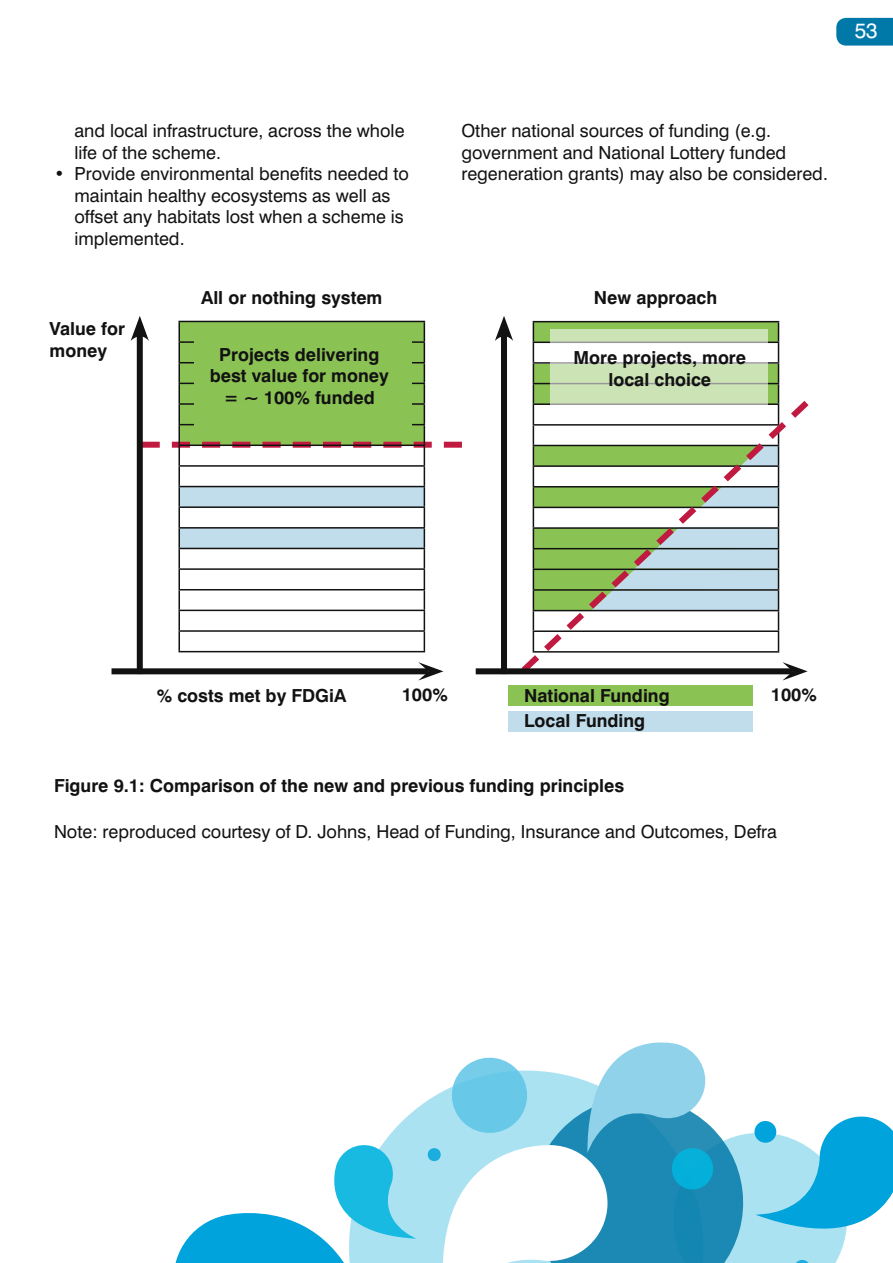
<style>
.page{position:relative;width:893px;height:1263px;background:#fff}
.page>*{position:absolute;margin:0;border:0;box-sizing:border-box;transform-origin:0 0}
.t1{font:21px "Swiss 721 BT";color:#fff}
.t2{font:18px/21.6px "Swiss 721 BT";color:#121212}
.t3{font:700 18px/21.6px "Swiss 721 BT";color:#121212;text-align:center}
</style>
<div class="page">
<svg style="left:836px;top:18px;width:57px;height:28px;background:#0b7fab"></svg>
<svg style="left:175px;top:1042px;width:718px;height:221px"></svg>
<hr style="left:178px;top:651px;width:247px;height:1px;background:#121212">
<div style="left:137px;top:331px;width:6px;height:343px;background:#121212"></div>
<svg style="left:131px;top:316px;width:331px;height:335px"></svg>
<div style="left:112px;top:668px;width:317px;height:6px;background:#121212"></div>
<svg style="left:418px;top:662px;width:25px;height:18px"></svg>
<div style="left:194px;top:337px;width:218px;height:94px;background:#8bc254"></div>
<div style="left:508px;top:685px;width:244px;height:21px;background:#8bc254"></div>
<div style="left:508px;top:711px;width:244px;height:21px;background:#c1dcea"></div>
<div style="left:534px;top:322px;width:244px;height:21px;background:#8bc254"></div>
<div style="left:534px;top:364px;width:244px;height:39px;background:#8bc254"></div>
<hr style="left:533px;top:321px;width:246px;height:1px;background:#121212">
<hr style="left:533px;top:342px;width:246px;height:1px;background:#121212">
<hr style="left:533px;top:362px;width:246px;height:2px;background:#121212">
<hr style="left:533px;top:383px;width:246px;height:1px;background:#121212">
<svg style="left:533px;top:322px;width:1px;height:72px"></svg>
<svg style="left:591px;top:322px;width:188px;height:72px"></svg>
<svg style="left:515px;top:394px;width:294px;height:281px"></svg>
<div style="left:501px;top:331px;width:6px;height:343px;background:#121212"></div>
<svg style="left:495px;top:316px;width:18px;height:25px"></svg>
<div style="left:476px;top:668px;width:317px;height:6px;background:#121212"></div>
<svg style="left:782px;top:662px;width:26px;height:18px"></svg>
<svg style="left:551px;top:329px;width:217px;height:82px;fill:#cce4b5"></svg>
<p class="t2" style="left:74px;top:120px;width:332px">and local infrastructure, across the whole life of the scheme.</p>
<p class="t2" style="left:74px;top:163px;width:336px;text-indent:-20px">• Provide environmental benefits needed to maintain healthy ecosystems as well as offset any habitats lost when a scheme is implemented.</p>
<p class="t3" style="left:50px;top:318px;width:77px;text-align:left">Value for money</p>
<p class="t3" style="left:201px;top:287px;width:183px">All or nothing system</p>
<p class="t3" style="left:210px;top:343px;width:180px">Projects delivering best value for money = ~ 100% funded</p>
<p class="t1" style="left:855px;top:18px;width:25px">53</p>
<p class="t2" style="left:461px;top:120px;width:368px">Other national sources of funding (e.g. government and National Lottery funded regeneration grants) may also be considered.</p>
<p class="t3" style="left:594px;top:287px;width:125px">New approach</p>
<p class="t3" style="left:574px;top:347px;width:174px">More projects, more local choice</p>
<p class="t3" style="left:157px;top:684px;width:191px">% costs met by FDGiA</p>
<p class="t3" style="left:402px;top:684px;width:48px">100%</p>
<p class="t3" style="left:524px;top:683px;width:147px;line-height:24.6px;text-align:left">National Funding<br>Local Funding</p>
<p class="t3" style="left:771px;top:684px;width:48px">100%</p>
<p class="t3" style="left:54px;top:775px;width:572px">Figure 9.1: Comparison of the new and previous funding principles</p>
<p class="t2" style="left:54px;top:821px;width:724px">Note: reproduced courtesy of D. Johns, Head of Funding, Insurance and Outcomes, Defra</p>
</div>
